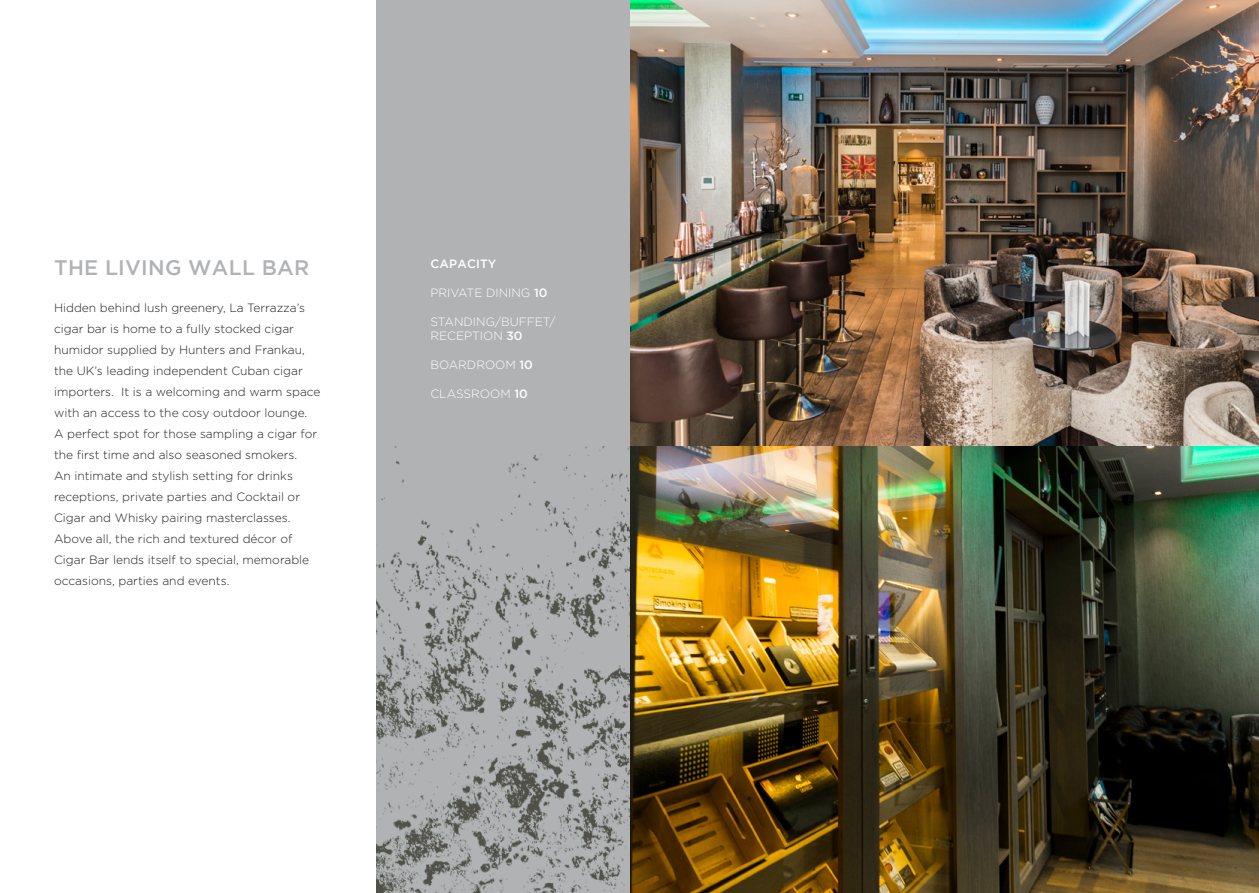
<style>
.page{position:relative;width:1259px;height:893px;background:#fff}
.page>*{position:absolute;margin:0;border:0;box-sizing:border-box;transform-origin:0 0}
.t1{font:500 21px "Gotham";letter-spacing:.015em;color:#b1b2b4}
.t2{font:300 12px/21px "Gotham";color:#232120}
.t3{font:300 12px/14.4px "Gotham";color:#fff}
.t4{font:500 12px "Gotham";letter-spacing:.015em;color:#fff}
.s1{font-weight:500}
</style>
<div class="page">
<img style="left:629px;top:0;width:630px;height:893px">
<div style="left:376px;top:0;width:253px;height:893px;background:#b1b2b4"></div>
<img style="left:376px;top:447px;width:253px;height:446px">
<h1 class="t1" style="left:54px;top:255px;width:257px">THE LIVING WALL BAR</h1>
<p class="t4" style="left:430px;top:257px;width:68px">CAPACITY</p>
<p class="t3" style="left:430px;top:285px;width:118px">PRIVATE DINING <span class="s1">10</span></p>
<p class="t3" style="left:430px;top:314px;width:126px">STANDING/BUFFET/<br>RECEPTION <span class="s1">30</span></p>
<p class="t3" style="left:430px;top:357px;width:104px">BOARDROOM <span class="s1">10</span></p>
<p class="t3" style="left:430px;top:386px;width:99px">CLASSROOM <span class="s1">10</span></p>
<p class="t2" style="left:54px;top:297px;width:268px">Hidden behind lush greenery, La Terrazza’s cigar bar is home to a fully stocked cigar humidor supplied by Hunters and Frankau, the UK’s leading independent Cuban cigar importers. It is a welcoming and warm space with an access to the cosy outdoor lounge.<br>A perfect spot for those sampling a cigar for the first time and also seasoned smokers.<br>An intimate and stylish setting for drinks receptions, private parties and Cocktail or Cigar and Whisky pairing masterclasses.<br>Above all, the rich and textured décor of Cigar Bar lends itself to special, memorable occasions, parties and events.</p>
</div>
